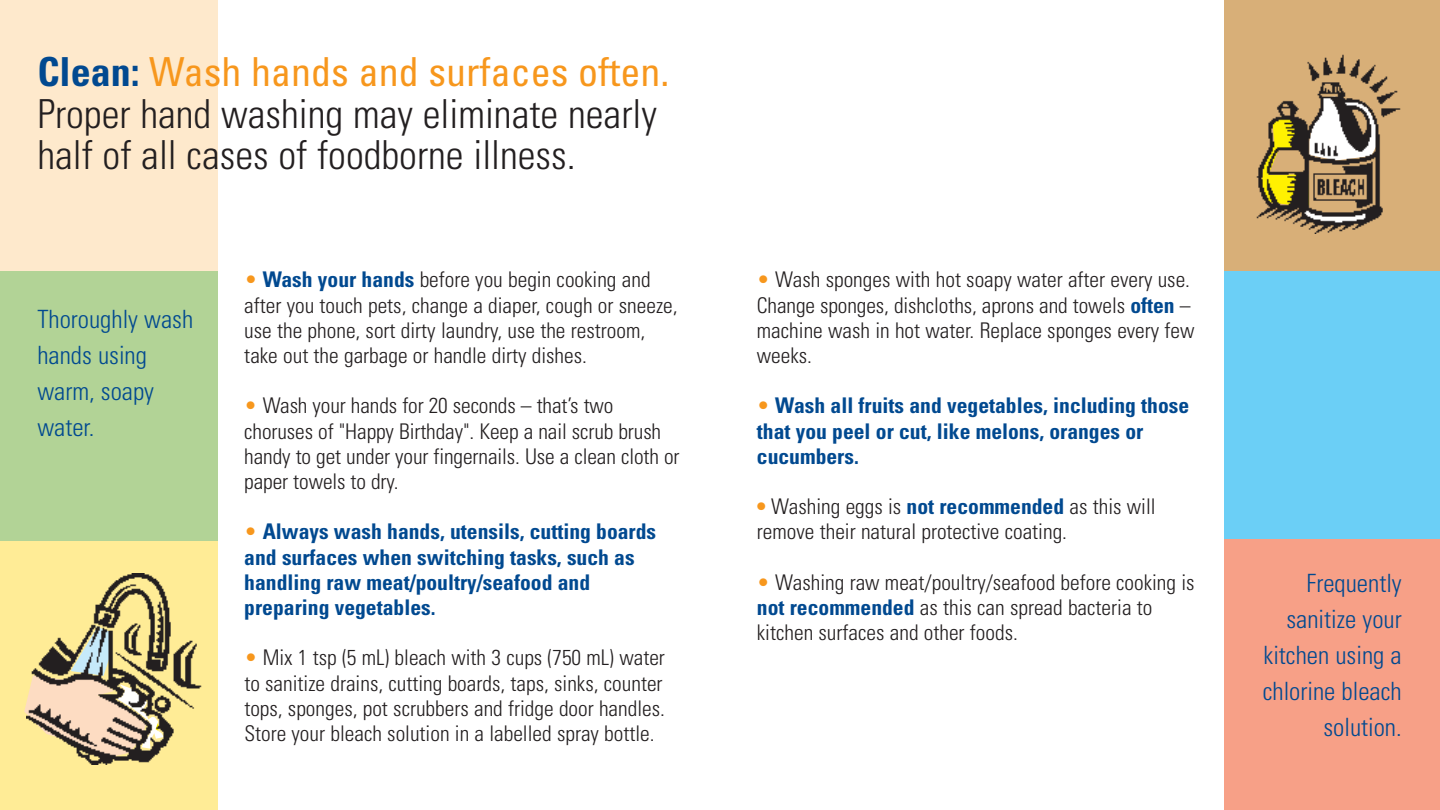
<style>
.page{position:relative;width:1440px;height:810px;background:#fff}
.page>*{position:absolute;margin:0;border:0;box-sizing:border-box;transform-origin:0 0}
.t1{font:300 condensed 40px/41.4px "Univers";color:#231f20}
.t2{font:300 condensed 25.2px/36px "Univers";color:#014990}
.t3{font:300 condensed 21.6px/25.2px "Univers";color:#231f20}
.t4{font:700 condensed 21.6px/25.2px "Univers";color:#014990}
.s1{font-weight:700;color:#014990}
.s2{font-weight:400;color:#f7971d}
.s3{color:#f7971d}
.s4{font-weight:300;color:#f7971d}
.s5{font-weight:700;color:#f7971d}
</style>
<div class="page">
<div style="left:0;top:0;width:217px;height:272px;background:#fee9cc"></div>
<div style="left:0;top:272px;width:217px;height:270px;background:#b2d396"></div>
<div style="left:0;top:542px;width:217px;height:268px;background:#ffec96"></div>
<img style="left:27px;top:573px;width:175px;height:191px">
<div style="left:1225px;top:0;width:215px;height:272px;background:#d8af78"></div>
<div style="left:1225px;top:272px;width:215px;height:267px;background:#6bcff6"></div>
<div style="left:1225px;top:539px;width:215px;height:271px;background:#f7a087"></div>
<img style="left:1256px;top:54px;width:145px;height:179px">
<h1 class="t1" style="left:37px;top:55px;width:633px"><span class="s1">Clean:</span> <span class="s2">Wash hands and surfaces often.<br></span>Proper hand washing may eliminate nearly half of all cases of foodborne illness.</h1>
<p class="t2" style="left:37px;top:304px;width:157px">Thoroughly wash hands using warm, soapy water.</p>
<p class="t3" style="left:244px;top:269px;width:435px"><span class="s3">•</span> <span class="s1">Wash your hands</span> before you begin cooking and after you touch pets, change a diaper, cough or sneeze, use the phone, sort dirty laundry, use the restroom, take out the garbage or handle dirty dishes.</p>
<p class="t3" style="left:244px;top:395px;width:437px"><span class="s3">•</span> Wash your hands for 20 seconds – that’s two choruses of "Happy Birthday". Keep a nail scrub brush handy to get under your fingernails. Use a clean cloth or paper towels to dry.</p>
<p class="t4" style="left:244px;top:521px;width:413px"><span class="s4">•</span> Always wash hands, utensils, cutting boards and surfaces when switching tasks, such as handling raw meat/poultry/seafood and preparing vegetables.</p>
<p class="t3" style="left:244px;top:647px;width:422px;text-align:justify"><span class="s3">•</span> Mix 1 tsp (5 mL) bleach with 3 cups (750 mL) water to sanitize drains, cutting boards, taps, sinks, counter tops, sponges, pot scrubbers and fridge door handles.<br>Store your bleach solution in a labelled spray bottle.</p>
<p class="t3" style="left:757px;top:269px;width:439px"><span class="s3">•</span> Wash sponges with hot soapy water after every use.<br>Change sponges, dishcloths, aprons and towels <span class="s1">often</span> – machine wash in hot water. Replace sponges every few weeks.</p>
<p class="t4" style="left:757px;top:395px;width:434px"><span class="s4">•</span> Wash all fruits and vegetables, including those that you peel or cut, like melons, oranges or cucumbers.</p>
<p class="t3" style="left:757px;top:496px;width:400px"><span class="s5">•</span> Washing eggs is <span class="s1">not recommended</span> as this will remove their natural protective coating.</p>
<p class="t3" style="left:757px;top:571px;width:439px"><span class="s3">•</span> Washing raw meat/poultry/seafood before cooking is <span class="s1">not recommended</span> as this can spread bacteria to kitchen surfaces and other foods.</p>
<p class="t2" style="left:1263px;top:568px;width:141px;text-align:right">Frequently sanitize your kitchen using a chlorine bleach solution.</p>
</div>
